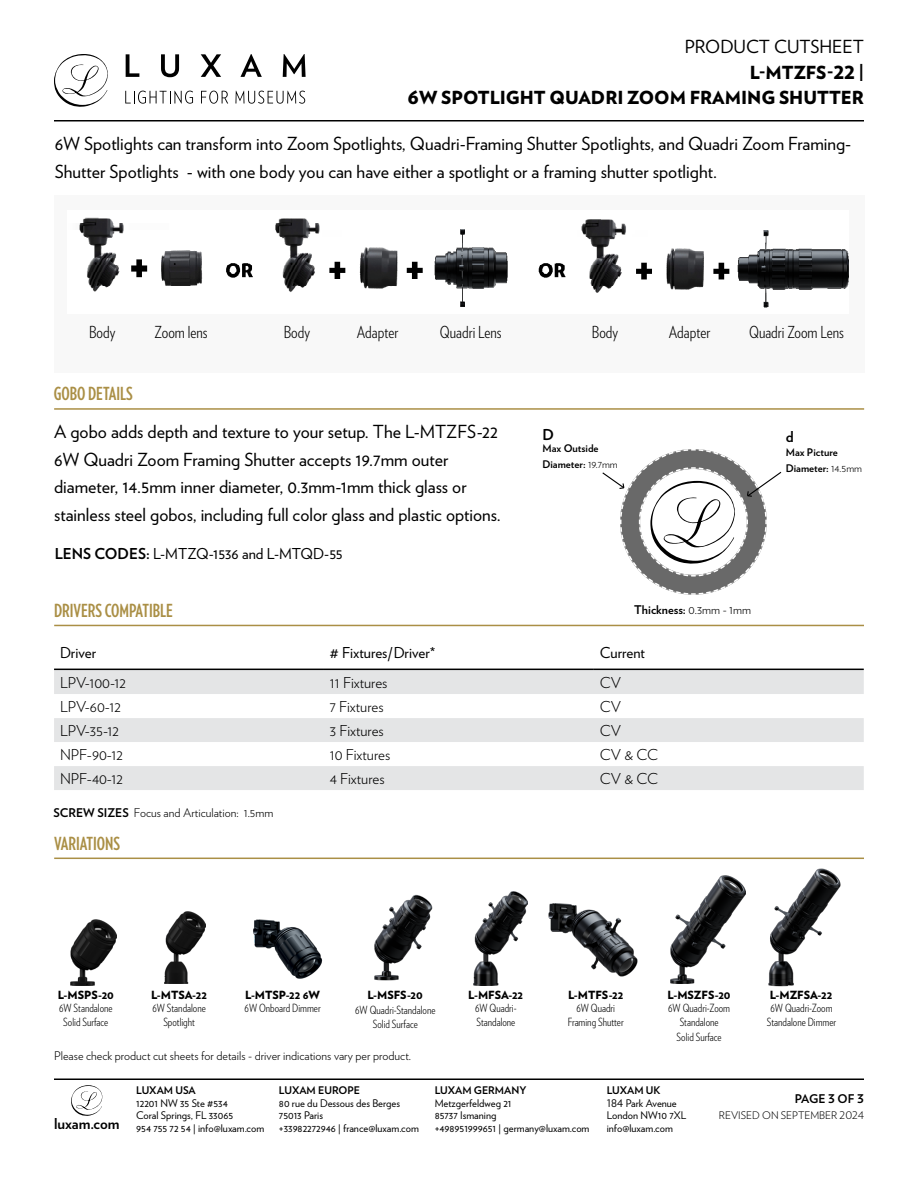
<style>
.page{position:relative;width:918px;height:1188px;background:#fff}
.page>*{position:absolute;margin:0;border:0;box-sizing:border-box;transform-origin:0 0}
.t1{font:18px/27.6px "Verlag";color:#000}
.t2{font:900 18px/25.8px "Verlag";color:#000;text-align:right}
.t3{font:700 18px "Verlag Compressed";color:#aa8f45}
.t4{font:300 16.5px "Verlag Condensed";color:#000}
.t5{font:300 15px "Verlag";color:#000}
.t6{font:15px "Verlag";color:#000}
.t7{font:700 15px "Verlag";color:#000}
.t8{font:300 12px "Verlag";color:#000}
.t9{font:700 12px "Verlag";color:#000}
.t10{font:300 11.25px/14.1px "Verlag Condensed";color:#000;text-align:center}
.t11{font:900 11.25px "Verlag";color:#000}
.t12{font:10.5px/12.6px "Verlag";color:#000}
.t13{font:700 10.5px/15.6px "Verlag";color:#000}
.t14{font:300 10.5px "Verlag";color:#000}
.s1{font-weight:700}
.s2{font-weight:300}
</style>
<div class="page">
<svg style="left:54px;top:54px;width:54px;height:53px"></svg>
<svg style="left:126px;top:54px;width:13px;height:23px"></svg>
<svg style="left:161px;top:54px;width:18px;height:23px"></svg>
<svg style="left:201px;top:54px;width:20px;height:23px"></svg>
<svg style="left:240px;top:54px;width:22px;height:23px"></svg>
<svg style="left:283px;top:54px;width:23px;height:23px"></svg>
<svg style="left:125px;top:91px;width:68px;height:13px"></svg>
<svg style="left:201px;top:91px;width:27px;height:13px"></svg>
<svg style="left:235px;top:91px;width:70px;height:13px"></svg>
<hr style="left:54px;top:120px;width:810px;height:2px;background:#000">
<hr style="left:54px;top:1078px;width:810px;height:2px;background:#000">
<svg style="left:71px;top:1085px;width:31px;height:31px"></svg>
<hr style="left:54px;top:625px;width:810px;height:1px;background:#aa8f45">
<hr style="left:54px;top:858px;width:810px;height:1px;background:#aa8f45">
<img style="left:164px;top:912px;width:41px;height:71px">
<img style="left:71px;top:920px;width:46px;height:65px">
<img style="left:474px;top:892px;width:54px;height:93px">
<img style="left:374px;top:894px;width:59px;height:87px">
<img style="left:671px;top:875px;width:75px;height:108px">
<img style="left:768px;top:868px;width:73px;height:119px">
<img style="left:253px;top:919px;width:70px;height:60px">
<img style="left:548px;top:903px;width:90px;height:74px">
<div style="left:55px;top:196px;width:810px;height:177px;background:#f8f8f8"></div>
<img style="left:79px;top:217px;width:770px;height:91px">
<svg style="left:602px;top:449px;width:180px;height:146px"></svg>
<hr style="left:54px;top:408px;width:810px;height:2px;background:#aa8f45">
<div style="left:54px;top:670px;width:810px;height:120px;background:#e4e5e6"></div>
<svg style="left:54px;top:694px;width:810px;height:72px"></svg>
<hr style="left:54px;top:669px;width:270px;height:1px;background:#000">
<hr style="left:324px;top:669px;width:270px;height:1px;background:#000">
<hr style="left:594px;top:669px;width:270px;height:1px;background:#000">
<p class="t1" style="left:685px;top:32px;width:181px">PRODUCT CUTSHEET</p>
<p class="t2" style="left:407px;top:58px;width:458px">L-MTZFS-22 |<br>6W SPOTLIGHT QUADRI ZOOM FRAMING SHUTTER</p>
<p class="t1" style="left:55px;top:129px;width:798px">6W Spotlights can transform into Zoom Spotlights, Quadri-Framing Shutter Spotlights, and Quadri Zoom Framing-<br>Shutter Spotlights - with one body you can have either a spotlight or a framing shutter spotlight.</p>
<p class="t4" style="left:89px;top:321px;width:28px">Body</p>
<p class="t4" style="left:155px;top:321px;width:55px">Zoom lens</p>
<p class="t4" style="left:284px;top:321px;width:28px">Body</p>
<p class="t4" style="left:357px;top:321px;width:43px">Adapter</p>
<p class="t4" style="left:440px;top:321px;width:63px">Quadri Lens</p>
<p class="t4" style="left:592px;top:321px;width:28px">Body</p>
<p class="t4" style="left:669px;top:321px;width:43px">Adapter</p>
<p class="t4" style="left:749px;top:321px;width:96px">Quadri Zoom Lens</p>
<p class="t3" style="left:54px;top:381px;width:80px">GOBO DETAILS</p>
<p class="t1" style="left:54px;top:417px;width:448px">A gobo adds depth and texture to your setup. The L-MTZFS-22<br>6W Quadri Zoom Framing Shutter accepts 19.7mm outer diameter, 14.5mm inner diameter, 0.3mm-1mm thick glass or stainless steel gobos, including full color glass and plastic options.</p>
<p class="t6" style="left:55px;top:542px;width:290px"><span class="s1">LENS CODES:</span> L-MTZQ-1536 and L-MTQD-55</p>
<p class="t3" style="left:54px;top:598px;width:120px">DRIVERS COMPATIBLE</p>
<p class="t7" style="left:543px;top:423px;width:13px">D</p>
<p class="t7" style="left:786px;top:425px;width:9px">d</p>
<p class="t13" style="left:543px;top:440px;width:77px">Max Outside<br>Diameter: <span class="s2">19.7mm</span></p>
<p class="t13" style="left:786px;top:444px;width:78px">Max Picture<br>Diameter: <span class="s2">14.5mm</span></p>
<p class="t9" style="left:634px;top:600px;width:118px">Thickness: <span class="s2">0.3mm - 1mm</span></p>
<p class="t6" style="left:60px;top:641px;width:38px">Driver</p>
<p class="t6" style="left:330px;top:641px;width:107px"># Fixtures/Driver*</p>
<p class="t6" style="left:600px;top:641px;width:47px">Current</p>
<p class="t5" style="left:60px;top:672px;width:67px">LPV-100-12</p>
<p class="t5" style="left:330px;top:672px;width:59px">11 Fixtures</p>
<p class="t5" style="left:600px;top:672px;width:23px">CV</p>
<p class="t5" style="left:60px;top:696px;width:62px">LPV-60-12</p>
<p class="t5" style="left:330px;top:696px;width:55px">7 Fixtures</p>
<p class="t5" style="left:600px;top:696px;width:23px">CV</p>
<p class="t5" style="left:60px;top:720px;width:61px">LPV-35-12</p>
<p class="t5" style="left:330px;top:720px;width:55px">3 Fixtures</p>
<p class="t5" style="left:600px;top:720px;width:23px">CV</p>
<p class="t5" style="left:60px;top:744px;width:64px">NPF-90-12</p>
<p class="t5" style="left:330px;top:744px;width:62px">10 Fixtures</p>
<p class="t5" style="left:600px;top:744px;width:60px">CV &amp; CC</p>
<p class="t5" style="left:60px;top:768px;width:65px">NPF-40-12</p>
<p class="t5" style="left:330px;top:768px;width:56px">4 Fixtures</p>
<p class="t5" style="left:600px;top:768px;width:60px">CV &amp; CC</p>
<p class="t8" style="left:54px;top:804px;width:221px"><span class="s1">SCREW SIZES</span> Focus and Articulation: 1.5mm</p>
<p class="t3" style="left:54px;top:830px;width:68px">VARIATIONS</p>
<p class="t11" style="left:58px;top:986px;width:58px">L-MSPS-20</p>
<p class="t11" style="left:151px;top:986px;width:57px">L-MTSA-22</p>
<p class="t11" style="left:245px;top:986px;width:76px">L-MTSP-22 6W</p>
<p class="t11" style="left:367px;top:986px;width:57px">L-MSFS-20</p>
<p class="t11" style="left:468px;top:986px;width:56px">L-MFSA-22</p>
<p class="t11" style="left:568px;top:986px;width:57px">L-MTFS-22</p>
<p class="t11" style="left:668px;top:986px;width:64px">L-MSZFS-20</p>
<p class="t11" style="left:770px;top:985px;width:64px">L-MZFSA-22</p>
<p class="t10" style="left:59px;top:1001px;width:55px">6W Standalone<br>Solid Surface</p>
<p class="t10" style="left:152px;top:1001px;width:55px">6W Standalone<br>Spotlight</p>
<p class="t10" style="left:245px;top:1001px;width:78px">6W Onboard Dimmer</p>
<p class="t10" style="left:355px;top:1002px;width:82px">6W Quadri-Standalone<br>Solid Surface</p>
<p class="t10" style="left:475px;top:1001px;width:43px;text-align:left">6W Quadri-<br>Standalone</p>
<p class="t10" style="left:568px;top:1001px;width:58px">6W Quadri<br>Framing Shutter</p>
<p class="t10" style="left:668px;top:1001px;width:64px">6W Quadri-Zoom<br>Standalone<br>Solid Surface</p>
<p class="t10" style="left:767px;top:1001px;width:71px">6W Quadri-Zoom<br>Standalone Dimmer</p>
<p class="t8" style="left:54px;top:1047px;width:358px">Please check product cut sheets for details - driver indications vary per product.</p>
<p class="t13" style="left:136px;top:1082px;width:61px">LUXAM USA</p>
<p class="t12" style="left:136px;top:1096px;width:130px">12201 NW 35 Ste #534<br>Coral Springs, FL 33065<br>954 755 72 54 | info@luxam.com</p>
<p class="t13" style="left:279px;top:1082px;width:83px">LUXAM EUROPE</p>
<p class="t12" style="left:279px;top:1096px;width:123px">80 rue du Dessous des Berges<br>75013 Paris</p>
<p class="t7" style="left:54px;top:1112px;width:67px">luxam.com</p>
<p class="t12" style="left:279px;top:1121px;width:141px">+33982272946 | france@luxam.com</p>
<p class="t13" style="left:435px;top:1082px;width:93px">LUXAM GERMANY</p>
<p class="t12" style="left:435px;top:1096px;width:156px">Metzgerfeldweg 21<br>85737 Ismaning<br>+498951999651 | germany@luxam.com</p>
<p class="t9" style="left:795px;top:1089px;width:71px">PAGE 3 OF 3</p>
<p class="t13" style="left:607px;top:1082px;width:55px">LUXAM UK</p>
<p class="t12" style="left:607px;top:1096px;width:81px">184 Park Avenue<br>London NW10 7XL info@luxam.com</p>
<p class="t14" style="left:719px;top:1107px;width:147px">REVISED ON SEPTEMBER 2024</p>
</div>
